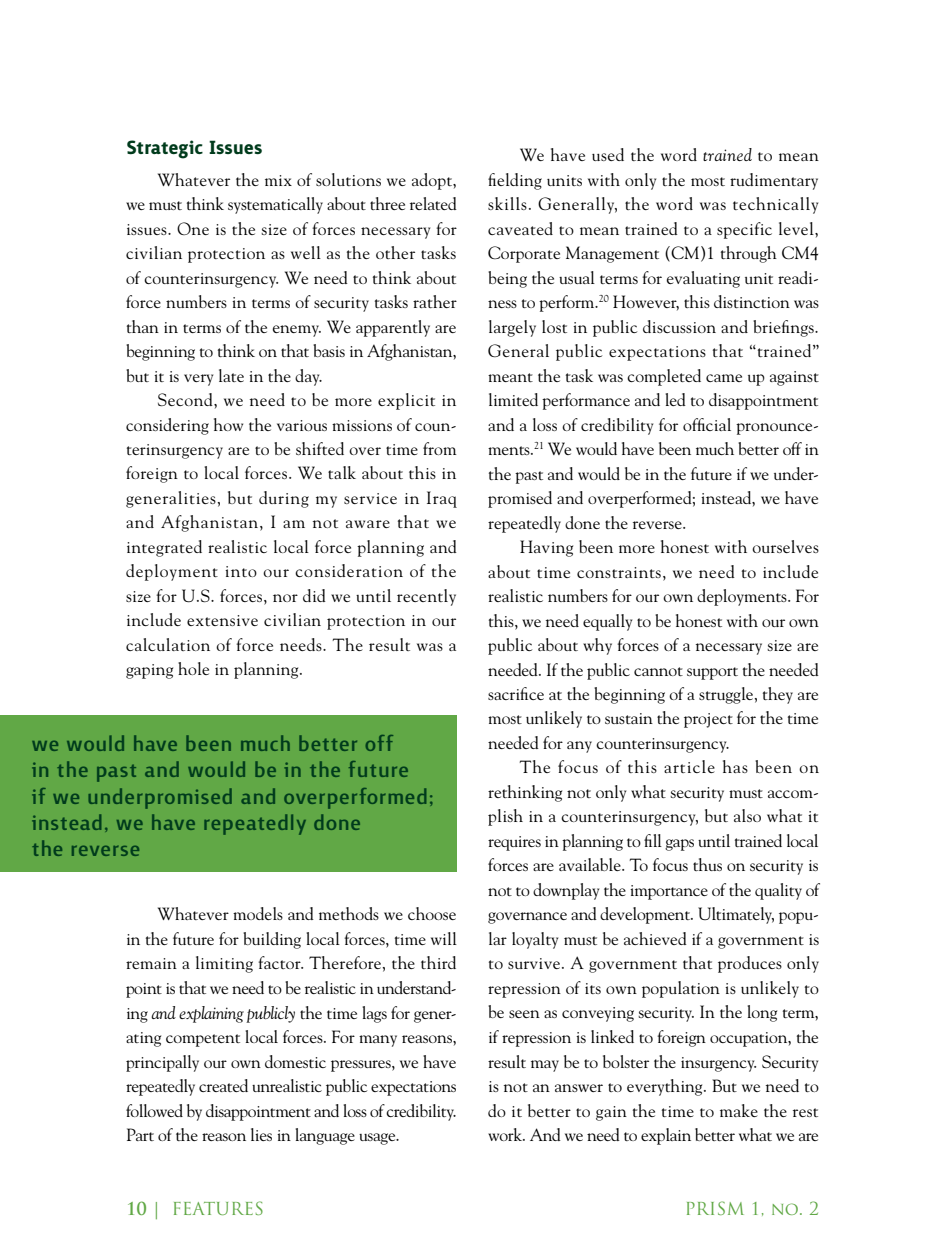
<style>
.page{position:relative;width:945px;height:1260px;background:#fff}
.page>*{position:absolute;margin:0;border:0;box-sizing:border-box;transform-origin:0 0}
.t1{font:500 26.25px/26.2px "Surface";letter-spacing:.02em;color:#003b1c}
.t2{font:700 24.5px "Surface";color:#003b1c}
.t3{font:17.5px/24.5px "Goudy Std";color:#000;text-align:justify}
.t4{font:17.5px "Trajan Pro";color:#61a846}
.s1{font-style:italic}
.s2{font-weight:700}
</style>
<div class="page">
<div style="left:0;top:716px;width:457px;height:156px;background:#61a846"></div>
<h2 class="t2" style="left:126px;top:137px;width:138px">Strategic Issues</h2>
<p class="t3" style="left:126px;top:167px;width:332px;text-indent:32px">Whatever the mix of solutions we adopt, we must think systematically about three related issues. One is the size of forces necessary for civilian protection as well as the other tasks of counterinsurgency. We need to think about force numbers in terms of security tasks rather than in terms of the enemy. We apparently are beginning to think on that basis in Afghanistan, but it is very late in the day.</p>
<p class="t3" style="left:126px;top:387px;width:333px;text-indent:32px">Second, we need to be more explicit in considering how the various missions of coun&shy;terinsurgency are to be shifted over time from foreign to local forces. We talk about this in generalities, but during my service in Iraq and Afghanistan, I am not aware that we integrated realistic local force planning and deployment into our consideration of the size for U.S. forces, nor did we until recently include extensive civilian protection in our calculation of force needs. The result was a gaping hole in planning.</p>
<h1 class="t1" style="left:32px;top:731px;width:403px">we would have been much better off<br>in the past and would be in the future<br>if we underpromised and overperformed; instead, we have repeatedly done<br>the reverse</h1>
<p class="t3" style="left:126px;top:902px;width:332px;text-indent:32px">Whatever models and methods we choose in the future for building local forces, time will remain a limiting factor. Therefore, the third point is that we need to be realistic in understand&shy;ing <span class="s1">and explaining publicly</span> the time lags for gener&shy;ating competent local forces. For many reasons, principally our own domestic pressures, we have repeatedly created unrealistic public expectations followed by disappointment and loss of credibility.<br>Part of the reason lies in language usage.</p>
<p class="t3" style="left:488px;top:142px;width:332px;text-indent:32px">We have used the word <span class="s1">trained</span> to mean fielding units with only the most rudimentary skills. Generally, the word was technically caveated to mean trained to a specific level, Corporate Management (CM)1 through CM4 being the usual terms for evaluating unit readi&shy;ness to perform.<sup>20</sup> However, this distinction was largely lost in public discussion and briefings.<br>General public expectations that “trained” meant the task was completed came up against limited performance and led to disappointment and a loss of credibility for official pronounce&shy;ments.<sup>21</sup> We would have been much better off in the past and would be in the future if we under&shy;promised and overperformed; instead, we have repeatedly done the reverse.</p>
<p class="t3" style="left:488px;top:534px;width:332px;text-indent:32px">Having been more honest with ourselves about time constraints, we need to include realistic numbers for our own deployments. For this, we need equally to be honest with our own public about why forces of a necessary size are needed. If the public cannot support the needed sacrifice at the beginning of a struggle, they are most unlikely to sustain the project for the time needed for any counterinsurgency.</p>
<p class="t3" style="left:488px;top:755px;width:332px;text-indent:32px">The focus of this article has been on rethinking not only what security must accom&shy;plish in a counterinsurgency, but also what it requires in planning to fill gaps until trained local forces are available. To focus thus on security is not to downplay the importance of the quality of governance and development. Ultimately, popu&shy;lar loyalty must be achieved if a government is to survive. A government that produces only repression of its own population is unlikely to be seen as conveying security. In the long term, if repression is linked to foreign occupation, the result may be to bolster the insurgency. Security is not an answer to everything. But we need to do it better to gain the time to make the rest work. And we need to explain better what we are</p>
<p class="t4" style="left:126px;top:1197px;width:136px"><span class="s2">10 |</span> FEATURES</p>
<p class="t4" style="left:685px;top:1197px;width:136px">PRISM 1, NO. 2</p>
</div>
